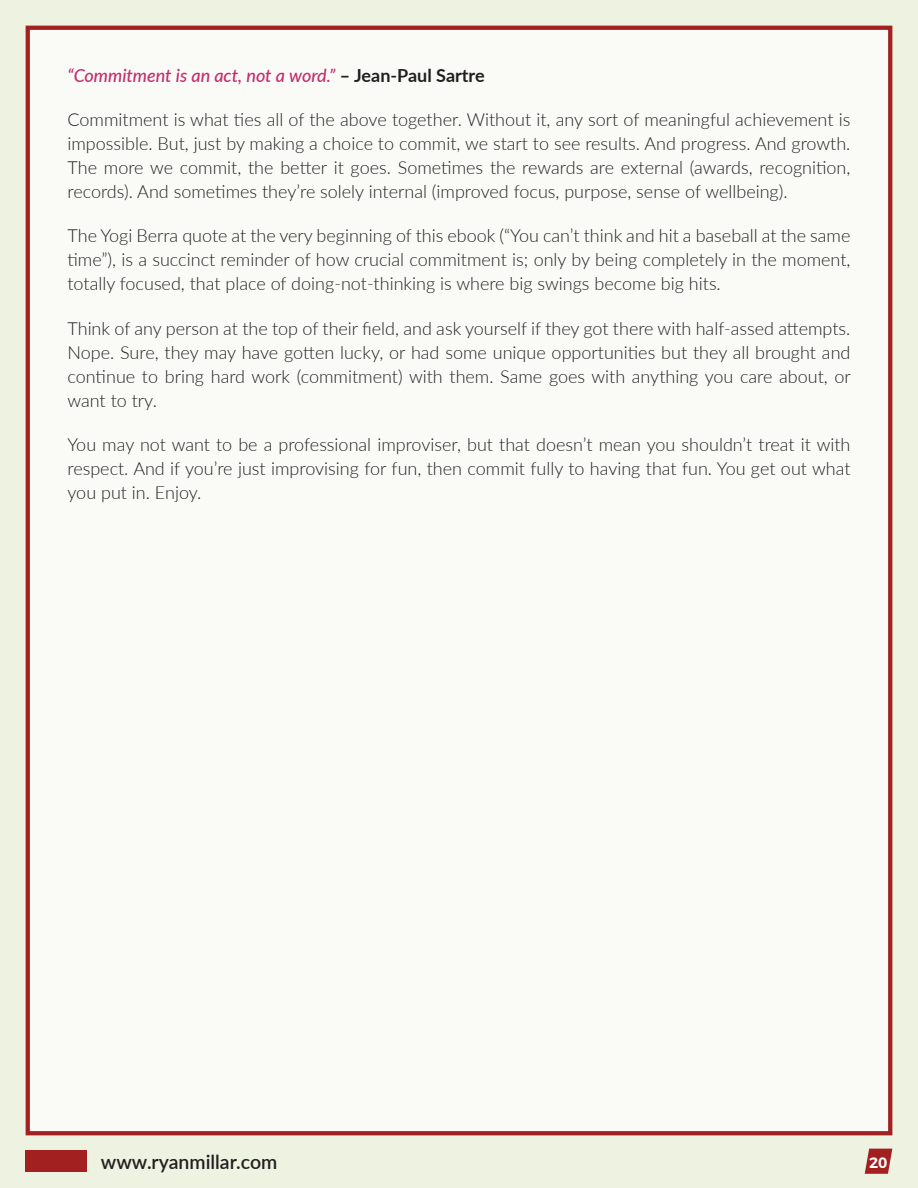
<style>
.page{position:relative;width:918px;height:1188px;background:#eef2e1}
.page>*{position:absolute;margin:0;border:0;box-sizing:border-box;transform-origin:0 0}
.t1{font:600 19.5px "Lato";color:#231f20}
.body_text{font:300 18px/24px "Lato";color:#231f20;text-align:justify}
.body_text-2{font:italic 500 18px "Lato";color:#c22d6e}
.t2{font:600 15px "Montserrat";color:#fff}
.s1{font-weight:700;font-style:normal;color:#231f20}
</style>
<div class="page">
<svg style="left:865px;top:1149px;width:27px;height:25px"></svg>
<div style="left:26px;top:1150px;width:61px;height:22px;background:#a32021"></div>
<div style="left:28px;top:28px;width:862px;height:1105px;background:#fafbf7"></div>
<div style="left:26px;top:26px;width:866px;height:1109px;border:4px solid #a32021"></div>
<p class="body_text-2" style="left:68px;top:62px;width:419px">“Commitment is an act, not a word.” <span class="s1">– Jean-Paul Sartre</span></p>
<p class="body_text" style="left:68px;top:107px;width:784px">Commitment is what ties all of the above together. Without it, any sort of meaningful achievement is impossible. But, just by making a choice to commit, we start to see results. And progress. And growth.<br>The more we commit, the better it goes. Sometimes the rewards are external (awards, recognition, records). And sometimes they’re solely internal (improved focus, purpose, sense of wellbeing).</p>
<p class="body_text" style="left:68px;top:223px;width:784px">The Yogi Berra quote at the very beginning of this ebook (“You can’t think and hit a baseball at the same time”), is a succinct reminder of how crucial commitment is; only by being completely in the moment, totally focused, that place of doing-not-thinking is where big swings become big hits.</p>
<p class="body_text" style="left:68px;top:316px;width:785px">Think of any person at the top of their field, and ask yourself if they got there with half-assed attempts.<br>Nope. Sure, they may have gotten lucky, or had some unique opportunities but they all brought and continue to bring hard work (commitment) with them. Same goes with anything you care about, or want to try.</p>
<p class="body_text" style="left:68px;top:432px;width:784px">You may not want to be a professional improviser, but that doesn’t mean you shouldn’t treat it with respect. And if you’re just improvising for fun, then commit fully to having that fun. You get out what you put in. Enjoy.</p>
<p class="t1" style="left:101px;top:1148px;width:178px">www.ryanmillar.com</p>
<p class="t2" style="left:869px;top:1151px;width:20px">20</p>
</div>
